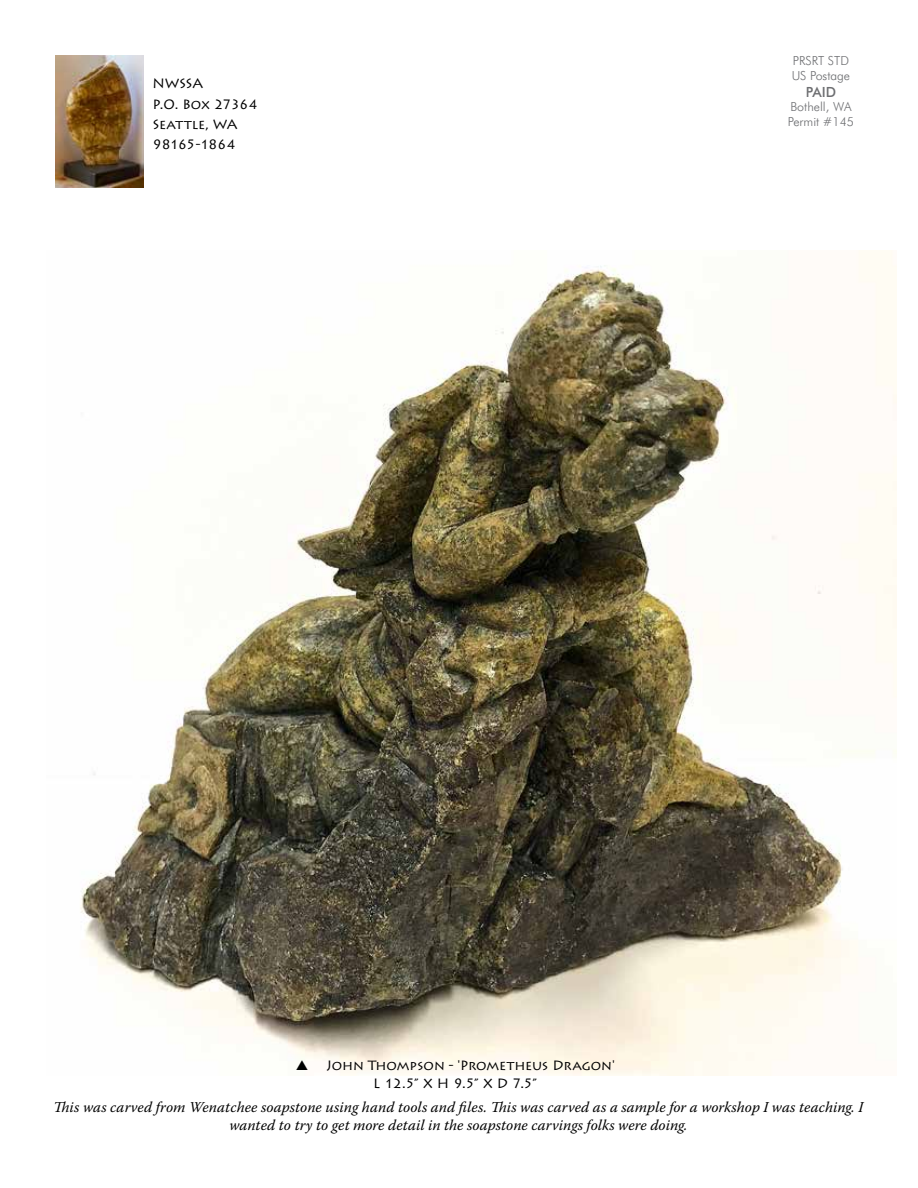
<style>
.page{position:relative;width:918px;height:1188px;background:#fff}
.page>*{position:absolute;margin:0;border:0;box-sizing:border-box;transform-origin:0 0}
.t1{font:italic 15px/18px "Warnock Pro";letter-spacing:.005em;color:#000;text-align:center}
.t2{font:500 14.1px "Futura BT";color:#6d6e71}
.t3{font:13.5px/18px "Lithos Pro";letter-spacing:-.015em;color:#000}
.t4{font:13.5px/20.2px "Lithos Pro";letter-spacing:-.035em;color:#000}
.t5{font:300 12.45px/15px "Futura BT";color:#6d6e71}
</style>
<div class="page">
<img style="left:55px;top:56px;width:88px;height:132px">
<img style="left:80px;top:250px;width:816px;height:826px">
<svg style="left:297px;top:1060px;width:11px;height:10px"></svg>
<p class="t4" style="left:153px;top:74px;width:107px">NWSSA<br>P.O. Box 27364<br>Seattle, WA<br>98165-1864</p>
<p class="t5" style="left:792px;top:53px;width:60px">PRSRT STD<br>US Postage</p>
<p class="t2" style="left:806px;top:83px;width:32px">PAID</p>
<p class="t5" style="left:788px;top:99px;width:68px">Bothell, WA<br>Permit #145</p>
<p class="t3" style="left:373px;top:1056px;width:243px;text-indent:-47px">John Thompson - 'Prometheus Dragon'<br>L 12.5” X H 9.5” X D 7.5”</p>
<p class="t1" style="left:54px;top:1098px;width:811px">This was carved from Wenatchee soapstone using hand tools and files. This was carved as a sample for a workshop I was teaching. I wanted to try to get more detail in the soapstone carvings folks were doing.</p>
</div>
